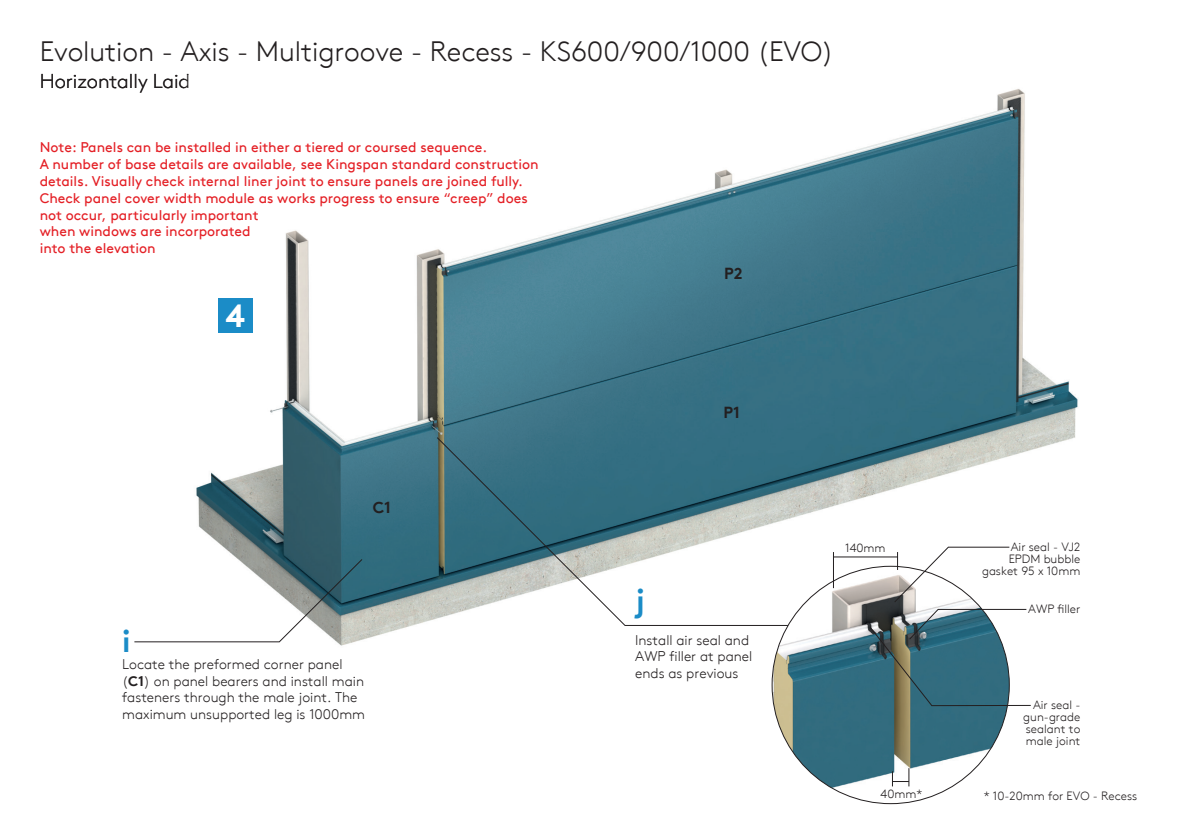
<style>
.page{position:relative;width:1191px;height:840px;background:#fff}
.page>*{position:absolute;margin:0;border:0;box-sizing:border-box;transform-origin:0 0}
.t1{font:700 32px "Kingspan Brown TT";color:#fff}
.t2{font:700 30px "Kingspan Brown TT";color:#1b8cc7}
.t3{font:300 28px "Kingspan Brown TT";letter-spacing:-.005em;color:#231f20}
.t4{font:300 20px "Kingspan Brown TT";color:#231f20}
.t5{font:700 16px "Kingspan Brown TT";color:#231f20}
.t6{font:14px/16.8px "Kingspan Brown TT";color:#e41f25}
.t7{font:300 14px/16.8px "Kingspan Brown TT";color:#231f20}
.t8{font:300 12px/12px "Kingspan Brown TT";color:#231f20;text-align:justify}
.s1{font-weight:700}
</style>
<div class="page">
<img style="left:184px;top:89px;width:894px;height:557px">
<svg style="left:436px;top:436px;width:389px;height:190px"></svg>
<svg style="left:134px;top:557px;width:229px;height:85px"></svg>
<img style="left:772px;top:566px;width:236px;height:233px">
<div style="left:1010px;top:603px;width:70px;height:15px;background:#fff"></div>
<div style="left:974px;top:542px;width:106px;height:43px;background:#fff"></div>
<hr style="left:833px;top:551px;width:1px;height:36px;background:#231f20">
<svg style="left:868px;top:546px;width:163px;height:160px"></svg>
<hr style="left:833px;top:556px;width:64px;height:1px;background:#231f20">
<svg style="left:892px;top:767px;width:17px;height:19px"></svg>
<div style="left:218px;top:298px;width:34px;height:34px;background:#1b8cc7"></div>
<h3 class="t3" style="left:40px;top:30px;width:796px">Evolution - Axis - Multigroove - Recess - KS600/900/1000 (EVO)</h3>
<h3 class="t4" style="left:40px;top:66px;width:152px">Horizontally Laid</h3>
<p class="t6" style="left:40px;top:138px;width:500px">Note: Panels can be installed in either a tiered or coursed sequence.<br>A number of base details are available, see Kingspan standard construction details. Visually check internal liner joint to ensure panels are joined fully.<br>Check panel cover width module as works progress to ensure “creep” does not occur, particularly important<br>when windows are incorporated<br>into the elevation</p>
<h1 class="t1" style="left:225px;top:290px;width:21px">4</h1>
<p class="t5" style="left:724px;top:261px;width:20px">P2</p>
<p class="t5" style="left:723px;top:399px;width:18px">P1</p>
<p class="t5" style="left:373px;top:494px;width:20px">C1</p>
<h2 class="t2" style="left:122px;top:616px;width:10px">i</h2>
<p class="t7" style="left:122px;top:654px;width:244px">Locate the preformed corner panel (<span class="s1">C1</span>) on panel bearers and install main fasteners through the male joint. The maximum unsupported leg is 1000mm</p>
<h2 class="t2" style="left:635px;top:575px;width:11px">j</h2>
<p class="t7" style="left:635px;top:630px;width:119px">Install air seal and<br>AWP filler at panel ends as previous</p>
<p class="t8" style="left:845px;top:540px;width:42px">140mm</p>
<p class="t8" style="left:880px;top:786px;width:43px">40mm*</p>
<p class="t8" style="left:982px;top:540px;width:100px;text-align:right">Air seal - VJ2<br>EPDM bubble gasket 95 x 10mm</p>
<p class="t8" style="left:1028px;top:601px;width:54px">AWP filler</p>
<p class="t8" style="left:1023px;top:697px;width:59px;text-indent:10px">Air seal - gun-grade sealant to male joint</p>
<p class="t8" style="left:983px;top:789px;width:155px">* 10-20mm for EVO - Recess</p>
</div>
